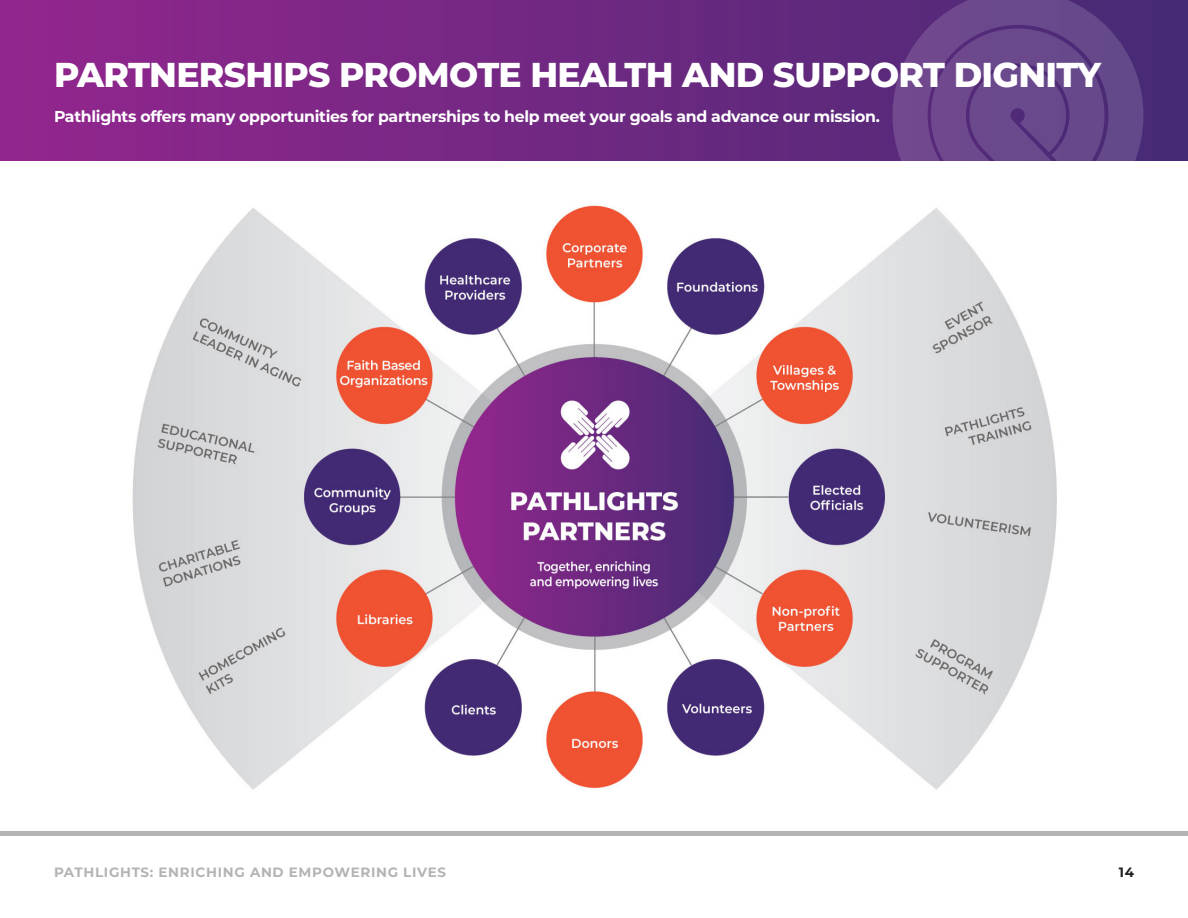
<style>
.page{position:relative;width:1188px;height:918px;background:#fff}
.page>*{position:absolute;margin:0;border:0;box-sizing:border-box;transform-origin:0 0}
.Head{font:800 34.5px "Montserrat";letter-spacing:-.02em;color:#fff}
.t1{font:700 15.75px "Montserrat";letter-spacing:-.02em;color:#fff}
.t2{font:700 13.5px "Montserrat";letter-spacing:.05em;color:#b2b4b6}
.t3{font:700 13.5px "Montserrat";color:#231f20}
</style>
<div class="page">
<svg style="left:0;top:0;width:1188px;height:160px;background:#752783"></svg>
<img style="left:132px;top:205px;width:925px;height:585px">
<hr style="left:0;top:832px;width:1188px;height:4px;background:#b2b4b6">
<svg style="left:891px;top:0;width:254px;height:293px"></svg>
<p class="Head" style="left:54px;top:50px;width:1049px">PARTNERSHIPS PROMOTE HEALTH AND SUPPORT DIGNITY</p>
<p class="t1" style="left:54px;top:105px;width:827px">Pathlights offers many opportunities for partnerships to help meet your goals and advance our mission.</p>
<p class="t2" style="left:54px;top:863px;width:394px">PATHLIGHTS: ENRICHING AND EMPOWERING LIVES</p>
<p class="t3" style="left:1119px;top:863px;width:17px">14</p>
</div>
